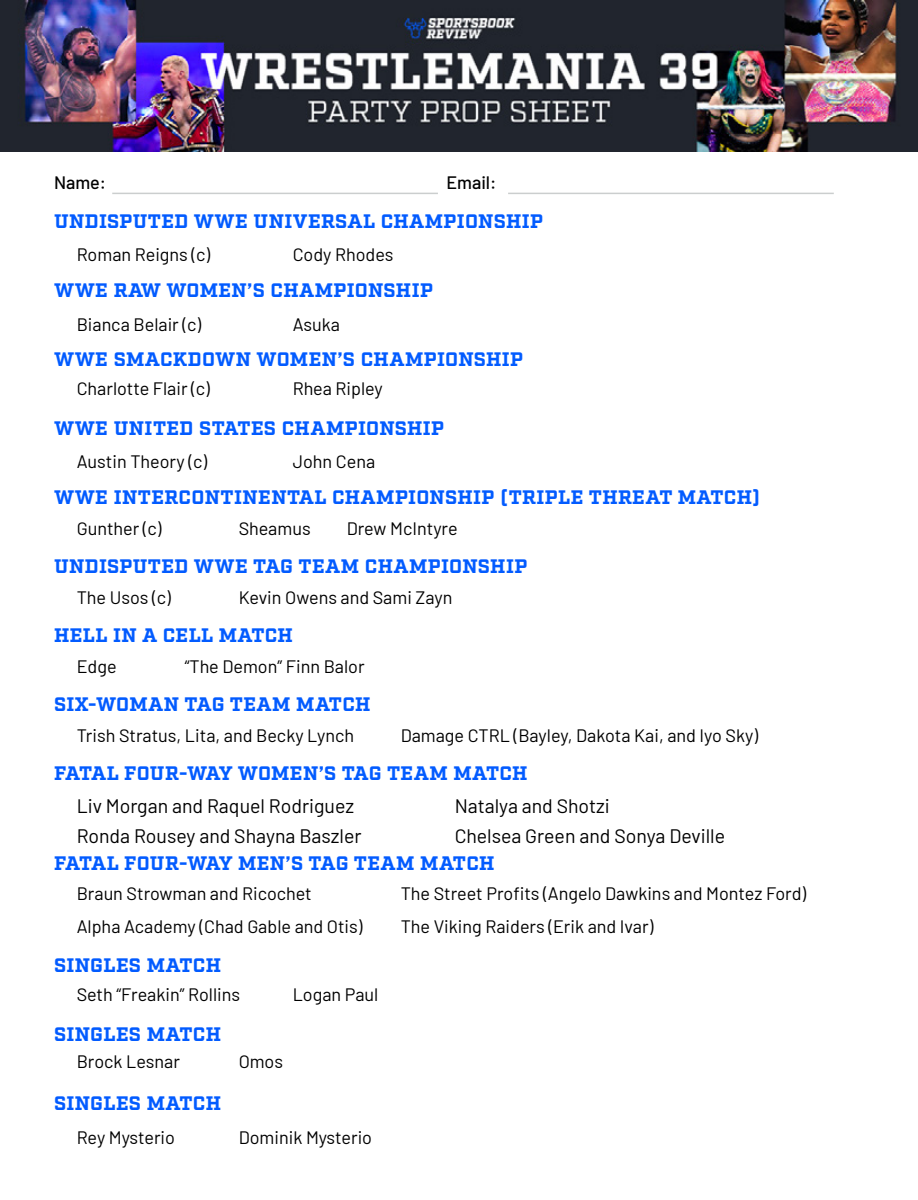
<style>
.page{position:relative;width:918px;height:1200px;background:#fff}
.page>*{position:absolute;margin:0;border:0;box-sizing:border-box;transform-origin:0 0}
.t1{font:700 19.5px "Factoria";letter-spacing:.02em;color:#025bff}
.t2{font:19.5px "Barlow";color:#000}
.t3{font:18px "Barlow";color:#000}
.t4{font:500 18px "Barlow";color:#000}
</style>
<div class="page">
<hr style="left:112px;top:193px;width:326px;height:1px;background:#cbcece">
<hr style="left:508px;top:193px;width:326px;height:1px;background:#cbcece">
<img style="left:0;top:0;width:918px;height:151px">
<p class="t4" style="left:54px;top:169px;width:54px">Name:</p>
<p class="t4" style="left:446px;top:169px;width:52px">Email:</p>
<p class="t1" style="left:54px;top:210px;width:491px">UNDISPUTED WWE UNIVERSAL CHAMPIONSHIP</p>
<p class="t3" style="left:77px;top:241px;width:135px">Roman Reigns (c)</p>
<p class="t3" style="left:293px;top:241px;width:102px">Cody Rhodes</p>
<p class="t1" style="left:54px;top:279px;width:381px">WWE RAW WOMEN’S CHAMPIONSHIP</p>
<p class="t3" style="left:77px;top:311px;width:126px">Bianca Belair (c)</p>
<p class="t3" style="left:293px;top:311px;width:49px">Asuka</p>
<p class="t1" style="left:54px;top:348px;width:471px">WWE SMACKDOWN WOMEN’S CHAMPIONSHIP</p>
<p class="t3" style="left:77px;top:375px;width:135px">Charlotte Flair (c)</p>
<p class="t3" style="left:293px;top:375px;width:92px">Rhea Ripley</p>
<p class="t1" style="left:54px;top:417px;width:392px">WWE UNITED STATES CHAMPIONSHIP</p>
<p class="t3" style="left:77px;top:449px;width:132px">Austin Theory (c)</p>
<p class="t3" style="left:293px;top:449px;width:84px">John Cena</p>
<p class="t1" style="left:54px;top:486px;width:708px">WWE INTERCONTINENTAL CHAMPIONSHIP (TRIPLE THREAT MATCH)</p>
<p class="t3" style="left:77px;top:516px;width:87px">Gunther (c)</p>
<p class="t3" style="left:239px;top:516px;width:73px">Sheamus</p>
<p class="t3" style="left:347px;top:516px;width:113px">Drew McIntyre</p>
<p class="t1" style="left:54px;top:555px;width:475px">UNDISPUTED WWE TAG TEAM CHAMPIONSHIP</p>
<p class="t3" style="left:77px;top:585px;width:96px">The Usos (c)</p>
<p class="t3" style="left:239px;top:585px;width:215px">Kevin Owens and Sami Zayn</p>
<p class="t1" style="left:54px;top:624px;width:240px">HELL IN A CELL MATCH</p>
<p class="t3" style="left:77px;top:654px;width:41px">Edge</p>
<p class="t3" style="left:185px;top:654px;width:181px">“The Demon” Finn Balor</p>
<p class="t1" style="left:54px;top:693px;width:318px">SIX-WOMAN TAG TEAM MATCH</p>
<p class="t3" style="left:77px;top:723px;width:279px">Trish Stratus, Lita, and Becky Lynch</p>
<p class="t3" style="left:401px;top:723px;width:359px">Damage CTRL (Bayley, Dakota Kai, and Iyo Sky)</p>
<p class="t1" style="left:54px;top:762px;width:475px">FATAL FOUR-WAY WOMEN’S TAG TEAM MATCH</p>
<p class="t2" style="left:77px;top:791px;width:279px">Liv Morgan and Raquel Rodriguez</p>
<p class="t2" style="left:455px;top:791px;width:157px">Natalya and Shotzi</p>
<p class="t2" style="left:77px;top:821px;width:286px">Ronda Rousey and Shayna Baszler</p>
<p class="t2" style="left:455px;top:821px;width:272px">Chelsea Green and Sonya Deville</p>
<p class="t1" style="left:54px;top:852px;width:442px">FATAL FOUR-WAY MEN’S TAG TEAM MATCH</p>
<p class="t3" style="left:77px;top:881px;width:237px">Braun Strowman and Ricochet</p>
<p class="t3" style="left:401px;top:881px;width:407px">The Street Profits (Angelo Dawkins and Montez Ford)</p>
<p class="t3" style="left:77px;top:914px;width:287px">Alpha Academy (Chad Gable and Otis)</p>
<p class="t3" style="left:401px;top:914px;width:254px">The Viking Raiders (Erik and Ivar)</p>
<p class="t1" style="left:54px;top:954px;width:168px">SINGLES MATCH</p>
<p class="t3" style="left:77px;top:981px;width:165px">Seth “Freakin” Rollins</p>
<p class="t3" style="left:293px;top:981px;width:87px">Logan Paul</p>
<p class="t1" style="left:54px;top:1023px;width:168px">SINGLES MATCH</p>
<p class="t3" style="left:77px;top:1048px;width:105px">Brock Lesnar</p>
<p class="t3" style="left:239px;top:1048px;width:46px">Omos</p>
<p class="t1" style="left:54px;top:1092px;width:168px">SINGLES MATCH</p>
<p class="t3" style="left:77px;top:1124px;width:100px">Rey Mysterio</p>
<p class="t3" style="left:239px;top:1124px;width:135px">Dominik Mysterio</p>
</div>
